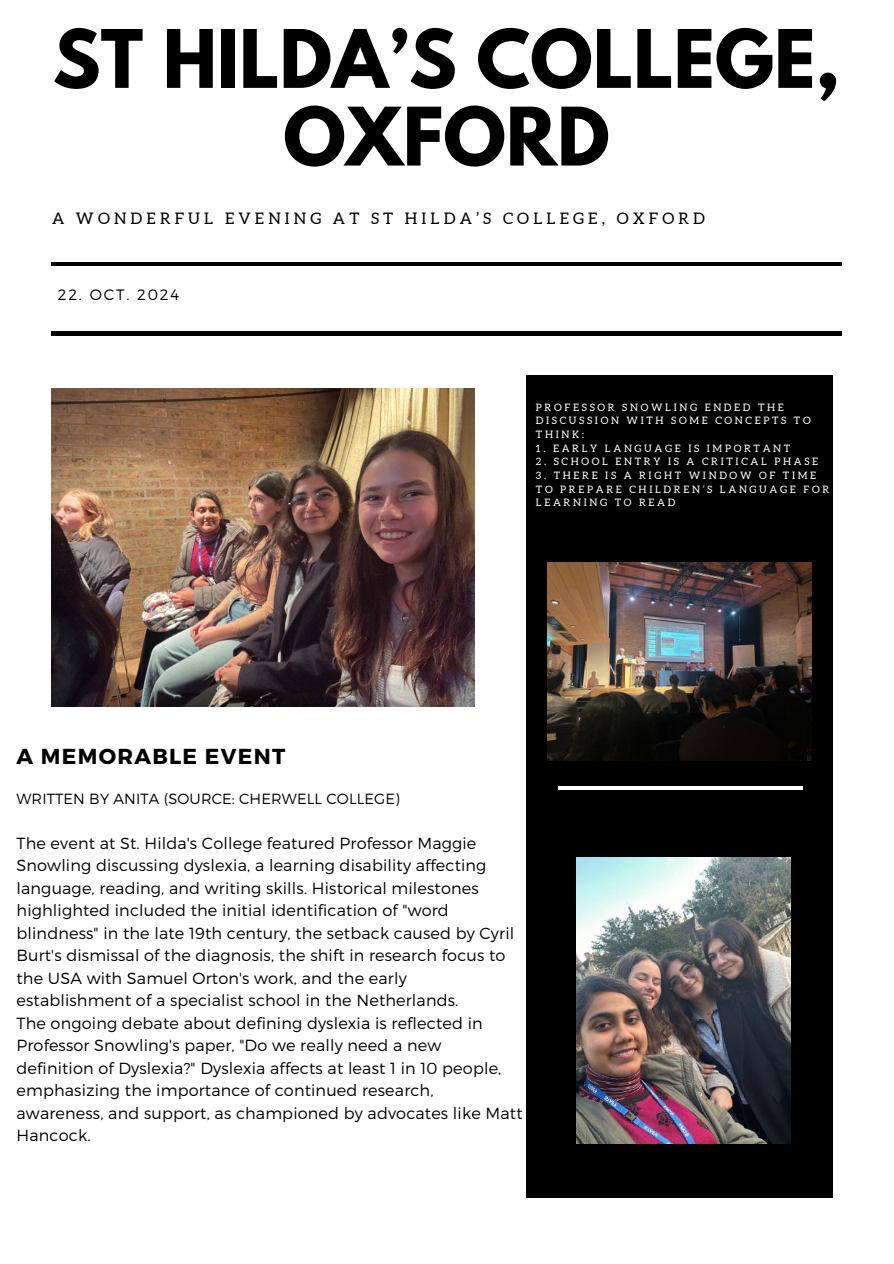
<style>
.page{position:relative;width:894px;height:1264px;background:#fff}
.page>*{position:absolute;margin:0;border:0;box-sizing:border-box;transform-origin:0 0}
.t1{font:700 71.4px/77.7px "League Spartan";color:#000;text-align:center}
.t2{font:700 21.6px "Montserrat";letter-spacing:.06em;color:#000}
.t3{font:300 16.05px/22.5px "Montserrat";letter-spacing:.01em;color:#000}
.t4{font:15.9px "Aleo";letter-spacing:.26em;color:#000}
.t5{font:300 15px "Montserrat";letter-spacing:.12em;color:#000}
.t6{font:300 14.7px "Montserrat";letter-spacing:.01em;color:#000}
.t7{font:10.2px/13.6px "Aleo";letter-spacing:.26em;color:#fff}
</style>
<div class="page">
<hr style="left:52px;top:262px;width:789px;height:4px;background:#000">
<hr style="left:52px;top:332px;width:789px;height:3px;background:#000">
<div style="left:526px;top:375px;width:305px;height:822px;background:#000"></div>
<hr style="left:558px;top:786px;width:244px;height:3px;background:#fff">
<img style="left:52px;top:388px;width:423px;height:318px">
<img style="left:576px;top:857px;width:214px;height:286px">
<img style="left:547px;top:562px;width:264px;height:198px">
<h1 class="t1" style="left:53px;top:29px;width:789px">ST HILDA’S COLLEGE,<br>OXFORD</h1>
<p class="t4" style="left:52px;top:210px;width:654px">A WONDERFUL EVENING AT ST HILDA’S COLLEGE, OXFORD</p>
<p class="t5" style="left:58px;top:285px;width:123px">22. OCT. 2024</p>
<p class="t7" style="left:535px;top:400px;width:276px">PROFESSOR SNOWLING ENDED THE<br>DISCUSSION WITH SOME CONCEPTS TO<br>THINK:</p>
<p class="t7" style="left:535px;top:441px;width:256px">1. EARLY LANGUAGE IS IMPORTANT</p>
<p class="t7" style="left:535px;top:455px;width:284px">2. SCHOOL ENTRY IS A CRITICAL PHASE</p>
<p class="t7" style="left:535px;top:468px;width:295px">3. THERE IS A RIGHT WINDOW OF TIME<br>TO PREPARE CHILDREN’S LANGUAGE FOR<br>LEARNING TO READ</p>
<h2 class="t2" style="left:17px;top:741px;width:270px">A MEMORABLE EVENT</h2>
<p class="t6" style="left:17px;top:789px;width:384px">WRITTEN BY ANITA (SOURCE: CHERWELL COLLEGE)</p>
<p class="t3" style="left:17px;top:831px;width:507px">The event at St. Hilda's College featured Professor Maggie Snowling discussing dyslexia, a learning disability affecting language, reading, and writing skills. Historical milestones highlighted included the initial identification of "word blindness" in the late 19th century, the setback caused by Cyril Burt's dismissal of the diagnosis, the shift in research focus to the USA with Samuel Orton's work, and the early establishment of a specialist school in the Netherlands.<br>The ongoing debate about defining dyslexia is reflected in Professor Snowling's paper, "Do we really need a new<br>definition of Dyslexia?" Dyslexia affects at least 1 in 10 people, emphasizing the importance of continued research, awareness, and support, as championed by advocates like Matt Hancock.</p>
</div>
